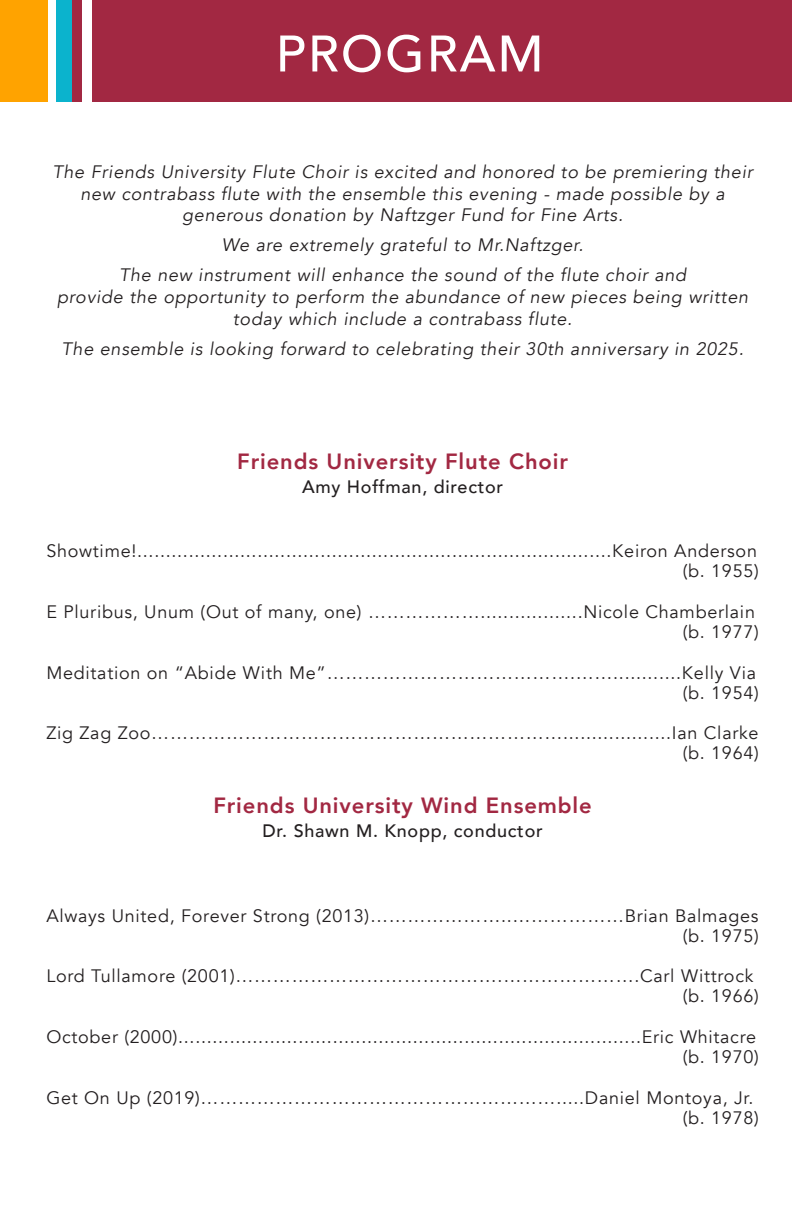
<style>
.page{position:relative;width:792px;height:1224px;background:#fff}
.page>*{position:absolute;margin:0;border:0;box-sizing:border-box;transform-origin:0 0}
.t1{font:500 50.8px "Avenir";letter-spacing:.04em;color:#fff}
.t2{font:800 22px "Avenir";letter-spacing:.04em;color:#a22842}
.t3{font:18px/20px "Avenir";letter-spacing:.04em;color:#231f20;text-align:right}
.t4{font:italic 18px/21.6px "Avenir";letter-spacing:.04em;color:#231f20;text-align:center}
.t5{font:500 18px "Avenir";letter-spacing:.04em;color:#231f20}
</style>
<div class="page">
<div style="left:0;top:0;width:47px;height:102px;background:#ffa300"></div>
<div style="left:56px;top:0;width:21px;height:102px;background:#0bb3cd"></div>
<div style="left:72px;top:0;width:21px;height:102px;background:#a22842"></div>
<div style="left:82px;top:0;width:11px;height:102px;background:#fff"></div>
<div style="left:93px;top:0;width:699px;height:102px;background:#a22842"></div>
<h1 class="t1" style="left:276px;top:10px;width:269px">PROGRAM</h1>
<p class="t4" style="left:53px;top:161px;width:702px">The Friends University Flute Choir is excited and honored to be premiering their new contrabass flute with the ensemble this evening - made possible by a generous donation by Naftzger Fund for Fine Arts.</p>
<p class="t4" style="left:119px;top:230px;width:569px;line-height:30px">We are extremely grateful to Mr.Naftzger.<br>The new instrument will enhance the sound of the flute choir and</p>
<p class="t4" style="left:57px;top:286px;width:692px">provide the opportunity to perform the abundance of new pieces being written today which include a contrabass flute.</p>
<p class="t4" style="left:62px;top:338px;width:684px">The ensemble is looking forward to celebrating their 30th anniversary in 2025.</p>
<p class="t2" style="left:237px;top:444px;width:332px">Friends University Flute Choir</p>
<p class="t5" style="left:302px;top:471px;width:203px">Amy Hoffman, director</p>
<p class="t3" style="left:46px;top:541px;width:714px">Showtime!...................................................................................Keiron Anderson (b. 1955)</p>
<p class="t3" style="left:46px;top:602px;width:714px">E Pluribus, Unum (Out of many, one) ………………..................Nicole Chamberlain (b. 1977)</p>
<p class="t3" style="left:46px;top:663px;width:714px">Meditation on “Abide With Me”………………………………….……............Kelly Via (b. 1954)</p>
<p class="t3" style="left:46px;top:723px;width:714px">Zig Zag Zoo…………………………………………………………...................Ian Clarke (b. 1964)</p>
<p class="t2" style="left:213px;top:788px;width:380px">Friends University Wind Ensemble</p>
<p class="t5" style="left:262px;top:815px;width:282px">Dr. Shawn M. Knopp, conductor</p>
<p class="t3" style="left:46px;top:906px;width:714px">Always United, Forever Strong (2013)…………………..………………Brian Balmages (b. 1975)</p>
<p class="t3" style="left:46px;top:967px;width:714px">Lord Tullamore (2001)…………………………………….………………….Carl Wittrock (b. 1966)</p>
<p class="t3" style="left:46px;top:1027px;width:714px">October (2000).................................................................................Eric Whitacre (b. 1970)</p>
<p class="t3" style="left:46px;top:1088px;width:714px">Get On Up (2019)………………………………………………….....Daniel Montoya, Jr. (b. 1978)</p>
</div>
